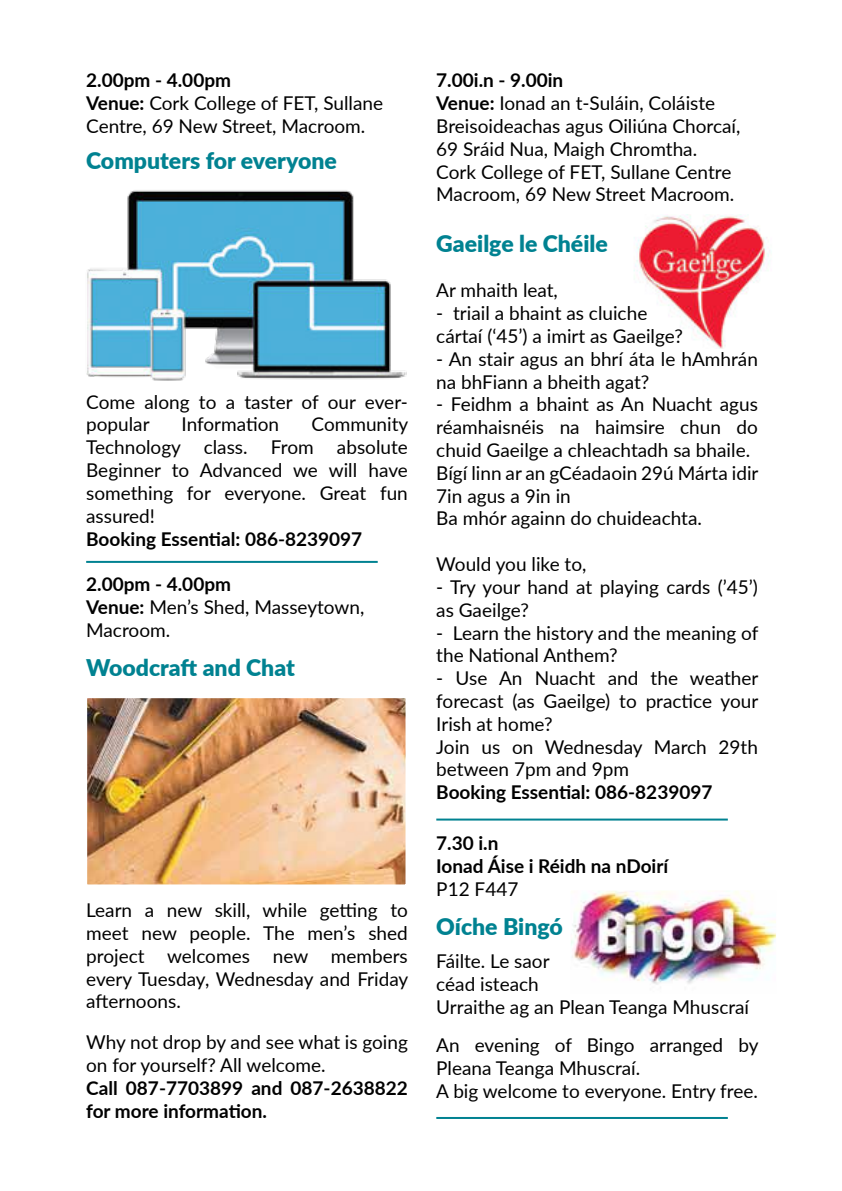
<style>
.page{position:relative;width:842px;height:1191px;background:#fff}
.page>*{position:absolute;margin:0;border:0;box-sizing:border-box;transform-origin:0 0}
.t1{font:900 23px "Lato";color:#008291}
.t2{font:19px/22.8px "Lato";color:#000}
.t3{font:700 19px/22.8px "Lato";color:#000}
.s1{font-weight:700}
</style>
<div class="page">
<img style="left:633px;top:214px;width:137px;height:135px">
<img style="left:86px;top:190px;width:321px;height:191px">
<hr style="left:86px;top:561px;width:292px;height:2px;background:#008291">
<img style="left:88px;top:699px;width:316px;height:184px">
<div style="left:85px;top:696px;width:322px;height:190px;border:2px solid #fff"></div>
<img style="left:571px;top:891px;width:204px;height:94px">
<hr style="left:436px;top:818px;width:292px;height:2px;background:#008291">
<hr style="left:436px;top:1117px;width:292px;height:2px;background:#008291">
<p class="t2" style="left:86px;top:68px;width:298px"><span class="s1">2.00pm - 4.00pm<br>Venue:</span> Cork College of FET, Sullane<br>Centre, 69 New Street, Macroom.</p>
<p class="t1" style="left:86px;top:143px;width:252px">Computers for everyone</p>
<p class="t2" style="left:86px;top:389px;width:323px">Come along to a taster of our ever&shy;popular</p>
<p class="t2" style="left:182px;top:412px;width:99px">Information</p>
<p class="t2" style="left:86px;top:412px;width:324px;text-align:justify;text-indent:225px">Community Technology class. From absolute Beginner to Advanced we will have something for everyone. Great fun assured!</p>
<p class="t3" style="left:86px;top:526px;width:278px">Booking Essential: 086-8239097</p>
<p class="t2" style="left:86px;top:572px;width:280px"><span class="s1">2.00pm - 4.00pm<br>Venue:</span> Men’s Shed, Masseytown,<br>Macroom.</p>
<p class="t1" style="left:86px;top:650px;width:210px">Woodcraft and Chat</p>
<p class="t2" style="left:86px;top:898px;width:324px;text-align:justify">Learn a new skill, while getting to meet new people. The men’s shed project welcomes new members every Tuesday, Wednesday and Friday afternoons.</p>
<p class="t2" style="left:86px;top:1030px;width:323px">Why not drop by and see what is going on for yourself? All welcome.</p>
<p class="t3" style="left:86px;top:1075px;width:323px">Call 087-7703899 and 087-2638822 for more information.</p>
<p class="t2" style="left:436px;top:68px;width:306px"><span class="s1">7.00i.n - 9.00in<br>Venue:</span> Ionad an t-Suláin, Coláiste<br>Breisoideachas agus Oiliúna Chorcaí,<br>69 Sráid Nua, Maigh Chromtha.<br>Cork College of FET, Sullane Centre<br>Macroom, 69 New Street Macroom.</p>
<p class="t1" style="left:436px;top:226px;width:173px">Gaeilge le Chéile</p>
<p class="t2" style="left:436px;top:278px;width:123px">Ar mhaith leat,</p>
<p class="t2" style="left:436px;top:301px;width:248px">- triail a bhaint as cluiche cártaí (‘45’) a imirt as Gaeilge?</p>
<p class="t2" style="left:436px;top:347px;width:323px">- An stair agus an bhrí áta le hAmhrán na bhFiann a bheith agat?</p>
<p class="t2" style="left:436px;top:392px;width:324px">- Feidhm a bhaint as An Nuacht agus réamhaisnéis na haimsire chun do chuid Gaeilge a chleachtadh sa bhaile.<br>Bígí linn ar an gCéadaoin 29ú Márta idir<br>7in agus a 9in in<br>Ba mhór againn do chuideachta.</p>
<p class="t2" style="left:436px;top:552px;width:152px">Would you like to,</p>
<p class="t2" style="left:436px;top:575px;width:323px">- Try your hand at playing cards (’45’) as Gaeilge?</p>
<p class="t2" style="left:436px;top:620px;width:324px">- Learn the history and the meaning of the National Anthem?</p>
<p class="t2" style="left:436px;top:666px;width:324px">- Use An Nuacht and the weather forecast (as Gaeilge) to practice your<br>Irish at home?<br>Join us on Wednesday March 29th between 7pm and 9pm</p>
<p class="t3" style="left:436px;top:780px;width:278px">Booking Essential: 086-8239097</p>
<p class="t3" style="left:436px;top:831px;width:234px">7.30 i.n<br>Ionad Áise i Réidh na nDoirí</p>
<p class="t2" style="left:436px;top:876px;width:84px">P12 F447</p>
<p class="t1" style="left:436px;top:909px;width:128px">oíche bingó</p>
<p class="t2" style="left:436px;top:949px;width:314px">Fáilte. Le saor<br>céad isteach<br>Urraithe ag an Plean Teanga Mhuscraí</p>
<p class="t2" style="left:436px;top:1033px;width:324px">An evening of Bingo arranged by<br>Pleana Teanga Mhuscraí.<br>A big welcome to everyone. Entry free.</p>
</div>
